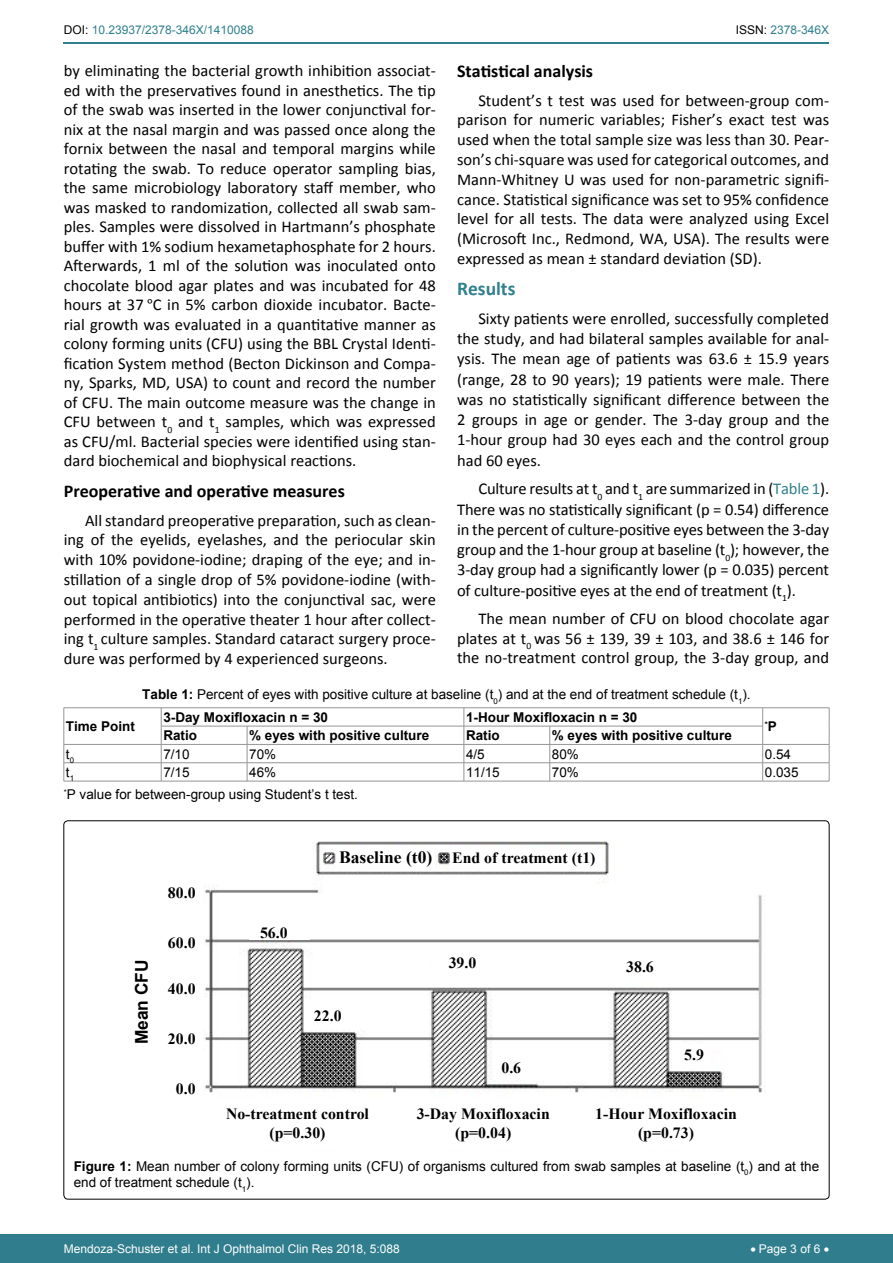
<style>
.page{position:relative;width:893px;height:1263px;background:#fff}
.page>*{position:absolute;margin:0;border:0;box-sizing:border-box;transform-origin:0 0}
.t1{font:700 19.5px "Calibri";color:#30808d}
.t2{font:700 18px "Calibri";color:#000}
.t3{font:700 17.55px "Arial";color:#000}
.t4{font:16.5px/19.5px "Calibri";color:#000;text-align:justify}
.t5{font:700 15.6px/18.8px "Times New Roman";color:#000;text-align:center}
.t6{font:13.5px/16.2px "Arial";color:#000}
.t7{font:700 13.5px "Arial";color:#000}
.t8{font:12px "Arial";color:#fff}
.t9{font:12px "Arial";color:#30808d}
.t10{font:700 7.8px "Arial";color:#000}
.s1{color:#000}
.s2{font-family:"Minion Pro"}
.s3{color:#30808d}
.s4{font-weight:700}
.s5{font-size:13.5px}
.s6{font-size:17.4px}
</style>
<div class="page">
<hr style="left:64px;top:43px;width:765px;height:1px;background:#30808d">
<div style="left:0;top:1234px;width:893px;height:29px;background:#307d8d"></div>
<img style="left:205px;top:841px;width:560px;height:254px">
<div style="left:450px;top:847px;width:153px;height:23px;background:#fff"></div>
<div style="left:336px;top:847px;width:99px;height:23px;background:#fff"></div>
<div style="left:249px;top:920px;width:61px;height:20px;background:#fff"></div>
<div style="left:678px;top:1044px;width:33px;height:24px;background:#fff"></div>
<div style="left:493px;top:1050px;width:38px;height:30px;background:#fff"></div>
<div style="left:305px;top:1001px;width:52px;height:27px;background:#fff"></div>
<div style="left:433px;top:946px;width:233px;height:31px;background:#fff"></div>
<svg style="left:65px;top:708px;width:764px;height:73px"></svg>
<hr style="left:64px;top:707px;width:97px;height:1px;background:#939598">
<hr style="left:161px;top:707px;width:86px;height:1px;background:#939598">
<hr style="left:247px;top:707px;width:217px;height:1px;background:#939598">
<hr style="left:464px;top:707px;width:86px;height:1px;background:#939598">
<hr style="left:550px;top:707px;width:213px;height:1px;background:#939598">
<hr style="left:763px;top:707px;width:66px;height:1px;background:#939598">
<hr style="left:161px;top:726px;width:86px;height:1px;background:#939598">
<hr style="left:247px;top:726px;width:217px;height:1px;background:#939598">
<hr style="left:464px;top:726px;width:86px;height:1px;background:#939598">
<hr style="left:550px;top:726px;width:213px;height:1px;background:#939598">
<hr style="left:64px;top:744px;width:97px;height:1px;background:#939598">
<hr style="left:161px;top:744px;width:86px;height:1px;background:#939598">
<hr style="left:247px;top:744px;width:217px;height:1px;background:#939598">
<hr style="left:464px;top:744px;width:86px;height:1px;background:#939598">
<hr style="left:550px;top:744px;width:213px;height:1px;background:#939598">
<hr style="left:763px;top:744px;width:66px;height:1px;background:#939598">
<hr style="left:64px;top:762px;width:97px;height:1px;background:#939598">
<svg style="left:64px;top:708px;width:1px;height:73px"></svg>
<hr style="left:161px;top:762px;width:86px;height:1px;background:#939598">
<svg style="left:161px;top:708px;width:1px;height:73px"></svg>
<hr style="left:247px;top:762px;width:217px;height:1px;background:#939598">
<svg style="left:247px;top:726px;width:1px;height:55px"></svg>
<hr style="left:464px;top:762px;width:86px;height:1px;background:#939598">
<svg style="left:464px;top:708px;width:1px;height:73px"></svg>
<hr style="left:550px;top:762px;width:213px;height:1px;background:#939598">
<svg style="left:549px;top:726px;width:1px;height:55px"></svg>
<hr style="left:763px;top:762px;width:66px;height:1px;background:#939598">
<svg style="left:762px;top:708px;width:1px;height:73px"></svg>
<svg style="left:829px;top:708px;width:1px;height:73px"></svg>
<hr style="left:64px;top:781px;width:97px;height:1px;background:#939598">
<hr style="left:161px;top:781px;width:86px;height:1px;background:#939598">
<hr style="left:247px;top:781px;width:217px;height:1px;background:#939598">
<hr style="left:464px;top:781px;width:86px;height:1px;background:#939598">
<hr style="left:550px;top:781px;width:213px;height:1px;background:#939598">
<hr style="left:763px;top:781px;width:66px;height:1px;background:#939598">
<p class="t9" style="left:64px;top:22px;width:192px"><span class="s1">DOI:</span> 10.23937/2378-346X/1410088</p>
<p class="t9" style="left:736px;top:22px;width:95px"><span class="s1">ISSN:</span> 2378-346X</p>
<p class="t4" style="left:64px;top:61px;width:374px">by eliminating the bacterial growth inhibition associat&shy;ed with the preservatives found in anesthetics. The tip of the swab was inserted in the lower conjunctival for&shy;nix at the nasal margin and was passed once along the fornix between the nasal and temporal margins while rotating the swab. To reduce operator sampling bias, the same microbiology laboratory staff member, who was masked to randomization, collected all swab sam&shy;ples. Samples were dissolved in Hartmann’s phosphate buffer with 1% sodium hexametaphosphate for 2 hours.<br>Afterwards, 1 ml of the solution was inoculated onto chocolate blood agar plates and was incubated for 48 hours at 37 <span class="s2">°</span>C in 5% carbon dioxide incubator. Bacte&shy;rial growth was evaluated in a quantitative manner as colony forming units (CFU) using the BBL Crystal Identi&shy;fication System method (Becton Dickinson and Compa&shy;ny, Sparks, MD, USA) to count and record the number of CFU. The main outcome measure was the change in CFU between t<sub>0</sub> and t<sub>1</sub> samples, which was expressed as CFU/ml. Bacterial species were identified using stan&shy;dard biochemical and biophysical reactions.</p>
<p class="t2" style="left:64px;top:480px;width:283px">Preoperative and operative measures</p>
<p class="t4" style="left:64px;top:510px;width:374px;text-indent:21px">All standard preoperative preparation, such as clean&shy;ing of the eyelids, eyelashes, and the periocular skin with 10% povidone-iodine; draping of the eye; and in&shy;stillation of a single drop of 5% povidone-iodine (with&shy;out topical antibiotics) into the conjunctival sac, were performed in the operative theater 1 hour after collect&shy;ing t<sub>1</sub> culture samples. Standard cataract surgery proce&shy;dure was performed by 4 experienced surgeons.</p>
<p class="t2" style="left:457px;top:60px;width:138px">Statistical analysis</p>
<p class="t4" style="left:457px;top:90px;width:374px;text-indent:21px">Student’s t test was used for between-group com&shy;parison for numeric variables; Fisher’s exact test was used when the total sample size was less than 30. Pear&shy;son’s chi-square was used for categorical outcomes, and Mann-Whitney U was used for non-parametric signifi&shy;cance. Statistical significance was set to 95% confidence level for all tests. The data were analyzed using Excel (Microsoft Inc., Redmond, WA, USA). The results were expressed as mean ± standard deviation (SD).</p>
<p class="t1" style="left:457px;top:276px;width:60px">Results</p>
<p class="t4" style="left:457px;top:308px;width:374px;line-height:20.2px;text-indent:21px">Sixty patients were enrolled, successfully completed the study, and had bilateral samples available for anal&shy;ysis. The mean age of patients was 63.6 ± 15.9 years (range, 28 to 90 years); 19 patients were male. There was no statistically significant difference between the 2 groups in age or gender. The 3-day group and the 1-hour group had 30 eyes each and the control group had 60 eyes.</p>
<p class="t4" style="left:457px;top:479px;width:374px;line-height:20.2px;text-indent:21px">Culture results at t<sub>0</sub> and t<sub>1</sub> are summarized in (<span class="s3">Table 1</span>).<br>There was no statistically significant (p = 0.54) difference in the percent of culture-positive eyes between the 3-day group and the 1-hour group at baseline (t<sub>0</sub>); however, the 3-day group had a significantly lower (p = 0.035) percent of culture-positive eyes at the end of treatment (t<sub>1</sub>).</p>
<p class="t4" style="left:457px;top:608px;width:374px;text-indent:21px">The mean number of CFU on blood chocolate agar plates at t<sub>0</sub> was 56 ± 139, 39 ± 103, and 38.6 ± 146 for the no-treatment control group, the 3-day group, and</p>
<p class="t6" style="left:142px;top:686px;width:610px"><span class="s4">Table 1:</span> Percent of eyes with positive culture at baseline (t<sub>0</sub>) and at the end of treatment schedule (t<sub>1</sub>).</p>
<p class="t7" style="left:66px;top:717px;width:71px">Time Point</p>
<p class="t7" style="left:163px;top:708px;width:166px">3-Day Moxifloxacin n = 30</p>
<p class="t7" style="left:466px;top:708px;width:173px">1-Hour Moxifloxacin n = 30</p>
<p class="t7" style="left:163px;top:726px;width:35px">Ratio</p>
<p class="t7" style="left:249px;top:726px;width:182px">% eyes with positive culture</p>
<p class="t7" style="left:466px;top:726px;width:35px">Ratio</p>
<p class="t7" style="left:552px;top:726px;width:182px">% eyes with positive culture</p>
<p class="t10" style="left:765px;top:718px;width:14px">*<span class="s5">P</span></p>
<p class="t6" style="left:66px;top:746px;width:10px">t<sub>0</sub></p>
<p class="t6" style="left:163px;top:746px;width:28px">7/10</p>
<p class="t6" style="left:249px;top:746px;width:29px">70%</p>
<p class="t6" style="left:466px;top:746px;width:20px">4/5</p>
<p class="t6" style="left:552px;top:746px;width:29px">80%</p>
<p class="t6" style="left:765px;top:746px;width:28px">0.54</p>
<p class="t6" style="left:66px;top:764px;width:10px">t<sub>1</sub></p>
<p class="t6" style="left:163px;top:764px;width:28px">7/15</p>
<p class="t6" style="left:249px;top:764px;width:29px">46%</p>
<p class="t6" style="left:466px;top:764px;width:35px">11/15</p>
<p class="t6" style="left:552px;top:764px;width:29px">70%</p>
<p class="t6" style="left:765px;top:764px;width:35px">0.035</p>
<p class="t6" style="left:64px;top:787px;width:296px"><sup>*</sup>P value for between-group using Student’s t test.</p>
<p class="t3" style="left:130px;top:1044px;width:86px;rotate:-90deg">Mean CFU</p>
<p class="t5" style="left:168px;top:883px;width:29px">80.0</p>
<p class="t5" style="left:168px;top:933px;width:29px">60.0</p>
<p class="t5" style="left:168px;top:979px;width:29px">40.0</p>
<p class="t5" style="left:168px;top:1029px;width:29px">20.0</p>
<p class="t5" style="left:176px;top:1079px;width:21px">0.0</p>
<p class="t5" style="left:260px;top:923px;width:29px">56.0</p>
<p class="t5" style="left:339px;top:848px;width:258px"><span class="s6">Baseline (t0)</span> End of treatment (t1)</p>
<p class="t5" style="left:314px;top:1006px;width:29px">22.0</p>
<p class="t5" style="left:449px;top:953px;width:29px">39.0</p>
<p class="t5" style="left:626px;top:957px;width:29px">38.6</p>
<p class="t5" style="left:501px;top:1058px;width:21px">0.6</p>
<p class="t5" style="left:684px;top:1044px;width:21px">5.9</p>
<p class="t5" style="left:226px;top:1104px;width:145px">No-treatment control (p=0.30)</p>
<p class="t5" style="left:417px;top:1104px;width:135px">3-Day Moxifloxacin (p=0.04)</p>
<p class="t5" style="left:595px;top:1104px;width:143px">1-Hour Moxifloxacin (p=0.73)</p>
<p class="t6" style="left:74px;top:1158px;width:747px"><span class="s4">Figure 1:</span> Mean number of colony forming units (CFU) of organisms cultured from swab samples at baseline (t<sub>0</sub>) and at the end of treatment schedule (t<sub>1</sub>).</p>
<p class="t8" style="left:64px;top:1241px;width:338px">Mendoza-Schuster et al. Int J Ophthalmol Clin Res 2018, 5:088</p>
<p class="t8" style="left:750px;top:1241px;width:80px">• Page 3 of 6 •</p>
</div>
